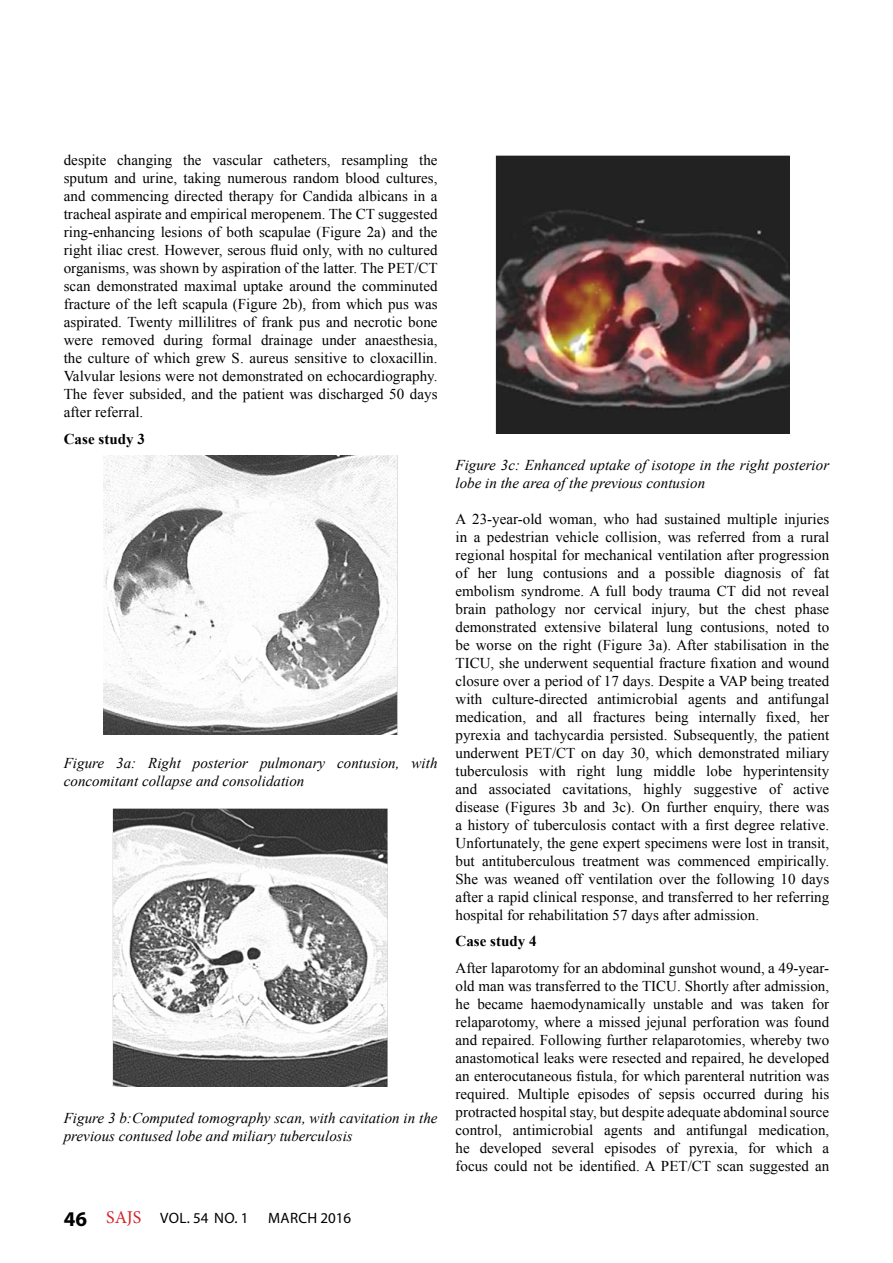
<style>
.page{position:relative;width:893px;height:1263px;background:#fff}
.page>*{position:absolute;margin:0;border:0;box-sizing:border-box;transform-origin:0 0}
.t1{font:15px/18px "Times New Roman";color:#000;text-align:justify}
.t2{font:italic 15px/18px "Times New Roman";color:#000}
.t3{font:15px "Myriad Pro";letter-spacing:.02em;color:#000}
.t4{font:700 15px "Times New Roman";color:#000}
.s1{font-weight:700;font-size:21px}
.s2{font-family:"Minion Pro";font-size:18px;color:#d2232a}
</style>
<div class="page">
<img style="left:104px;top:455px;width:293px;height:279px">
<img style="left:112px;top:808px;width:276px;height:278px">
<img style="left:495px;top:155px;width:294px;height:279px">
<p class="t1" style="left:64px;top:151px;width:375px">despite changing the vascular catheters, resampling the sputum and urine, taking numerous random blood cultures, and commencing directed therapy for Candida albicans in a tracheal aspirate and empirical meropenem. The CT suggested ring-enhancing lesions of both scapulae (Figure 2a) and the right iliac crest. However, serous fluid only, with no cultured organisms, was shown by aspiration of the latter. The PET/CT scan demonstrated maximal uptake around the comminuted fracture of the left scapula (Figure 2b), from which pus was aspirated. Twenty millilitres of frank pus and necrotic bone were removed during formal drainage under anaesthesia, the culture of which grew S. aureus sensitive to cloxacillin.<br>Valvular lesions were not demonstrated on echocardiography.<br>The fever subsided, and the patient was discharged 50 days after referral.</p>
<p class="t4" style="left:64px;top:428px;width:83px">Case study 3</p>
<p class="t2" style="left:64px;top:754px;width:375px">Figure 3a: Right posterior pulmonary contusion, with concomitant collapse and consolidation</p>
<p class="t2" style="left:64px;top:1108px;width:375px">Figure 3 b:Computed tomography scan, with cavitation in the previous contused lobe and miliary tuberculosis</p>
<p class="t3" style="left:64px;top:1209px;width:186px"><span class="s1">46</span> <span class="s2">SAJS</span> VOL. 54 NO. 1</p>
<p class="t3" style="left:268px;top:1209px;width:84px">MARCH 2016</p>
<p class="t2" style="left:455px;top:455px;width:375px">Figure 3c: Enhanced uptake of isotope in the right posterior lobe in the area of the previous contusion</p>
<p class="t1" style="left:455px;top:510px;width:375px">A 23-year-old woman, who had sustained multiple injuries in a pedestrian vehicle collision, was referred from a rural regional hospital for mechanical ventilation after progression of her lung contusions and a possible diagnosis of fat embolism syndrome. A full body trauma CT did not reveal brain pathology nor cervical injury, but the chest phase demonstrated extensive bilateral lung contusions, noted to be worse on the right (Figure 3a). After stabilisation in the TICU, she underwent sequential fracture fixation and wound closure over a period of 17 days. Despite a VAP being treated with culture-directed antimicrobial agents and antifungal medication, and all fractures being internally fixed, her pyrexia and tachycardia persisted. Subsequently, the patient underwent PET/CT on day 30, which demonstrated miliary tuberculosis with right lung middle lobe hyperintensity and associated cavitations, highly suggestive of active disease (Figures 3b and 3c). On further enquiry, there was a history of tuberculosis contact with a first degree relative.<br>Unfortunately, the gene expert specimens were lost in transit, but antituberculous treatment was commenced empirically.<br>She was weaned off ventilation over the following 10 days after a rapid clinical response, and transferred to her referring hospital for rehabilitation 57 days after admission.</p>
<p class="t4" style="left:455px;top:931px;width:83px">Case study 4</p>
<p class="t1" style="left:455px;top:959px;width:375px">After laparotomy for an abdominal gunshot wound, a 49-year&shy;old man was transferred to the TICU. Shortly after admission, he became haemodynamically unstable and was taken for relaparotomy, where a missed jejunal perforation was found and repaired. Following further relaparotomies, whereby two anastomotical leaks were resected and repaired, he developed an enterocutaneous fistula, for which parenteral nutrition was required. Multiple episodes of sepsis occurred during his protracted hospital stay, but despite adequate abdominal source control, antimicrobial agents and antifungal medication, he developed several episodes of pyrexia, for which a focus could not be identified. A PET/CT scan suggested an</p>
</div>
